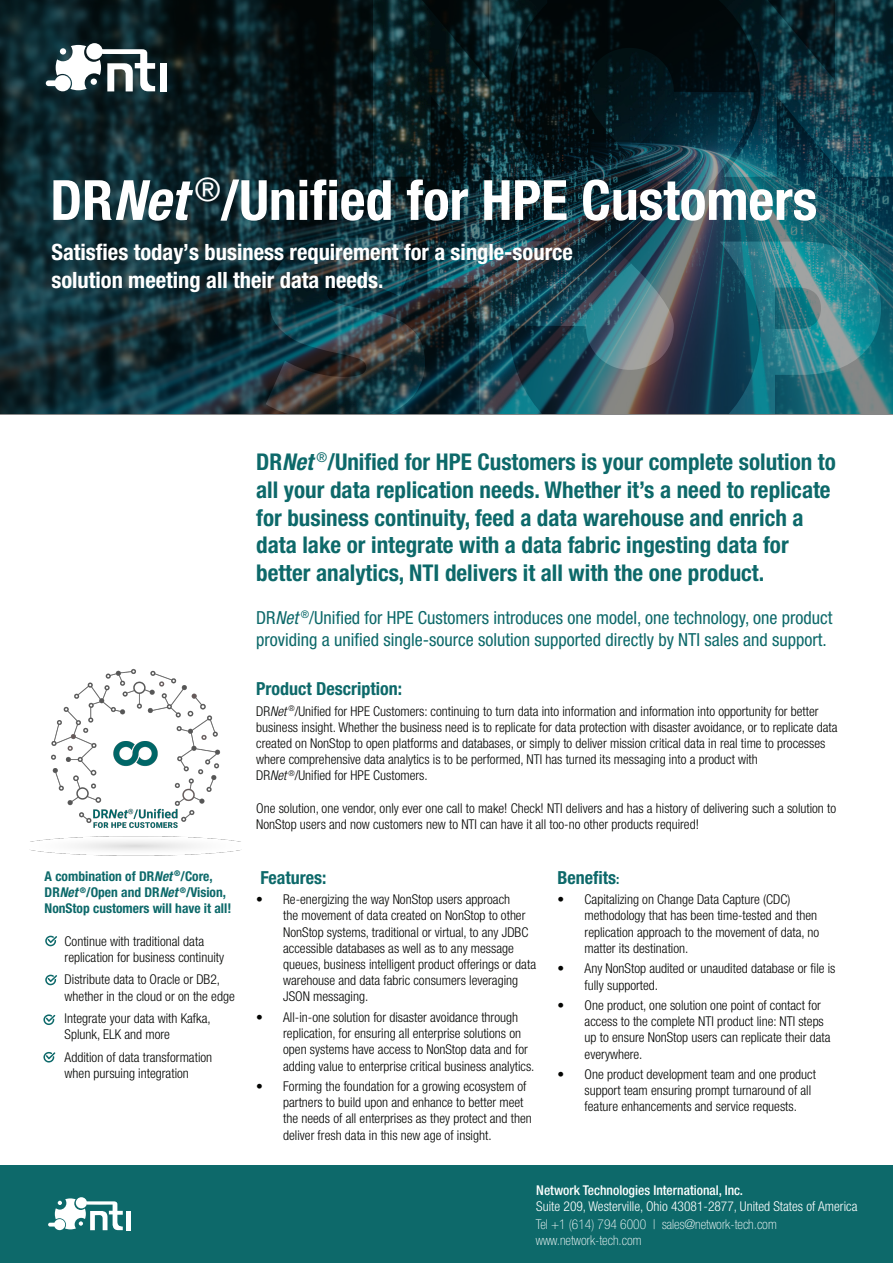
<style>
.page{position:relative;width:893px;height:1263px;background:#fff}
.page>*{position:absolute;margin:0;border:0;box-sizing:border-box;transform-origin:0 0}
.t1{font:700 condensed 55.5px "Helvetica Neue LT Pro";color:#fff}
.t2{font:700 condensed 23.1px/27.8px "Helvetica Neue LT Pro";color:#0d696a}
.t3{font:700 condensed 22.5px/28.3px "Helvetica Neue LT Pro";color:#fff}
.t4{font:condensed 18px/21.6px "Helvetica Neue LT Pro";color:#0d696a}
.t5{font:700 condensed 18px "Helvetica Neue LT Pro";color:#0d696a}
.text{font:300 condensed 13.5px/16.2px "Helvetica Neue LT Pro";color:#040503}
.t6{font:700 condensed 13.5px/16.2px "Helvetica Neue LT Pro";color:#0d696a}
.t7{font:100 condensed 13.5px/16.2px "Helvetica Neue LT Pro";color:#fff}
.t8{font:300 condensed 13.5px "Helvetica Neue LT Pro";color:#fff}
.t9{font:500 condensed 13.5px "Helvetica Neue LT Pro";color:#fff}
.s1{font-style:italic}
.s2{font-size:13.5px}
</style>
<div class="page">
<svg style="left:0;top:0;width:266px;height:415px;background:#112c32"></svg>
<img style="left:266px;top:0;width:627px;height:415px">
<img style="left:30px;top:668px;width:211px;height:188px">
<div style="left:0;top:1165px;width:893px;height:98px;background:#0d696a"></div>
<div style="left:126px;top:1211px;width:5px;height:19px;background:#fff"></div>
<svg style="left:48px;top:1198px;width:75px;height:32px"></svg>
<svg style="left:86px;top:43px;width:17px;height:17px"></svg>
<div style="left:160px;top:63px;width:7px;height:28px;background:#fff"></div>
<svg style="left:46px;top:45px;width:109px;height:46px"></svg>
<svg style="left:45px;top:936px;width:12px;height:11px"></svg>
<svg style="left:45px;top:975px;width:12px;height:11px"></svg>
<svg style="left:43px;top:1014px;width:12px;height:11px"></svg>
<svg style="left:43px;top:1052px;width:12px;height:11px"></svg>
<p class="t1" style="left:50px;top:167px;width:768px">DR<span class="s1">Net</span> <sup>®</sup>/Unified for HPE Customers</p>
<p class="t3" style="left:51px;top:238px;width:523px">Satisfies today’s business requirement for a single-source solution meeting all their data needs.</p>
<p class="t6" style="left:45px;top:868px;width:188px">A combination of DR<span class="s1">Net</span> <sup>®</sup>/Core,<br>DR<span class="s1">Net</span> <sup>®</sup>/Open and DR<span class="s1">Net</span> <sup>®</sup>/Vision,<br>NonStop customers will have it all!</p>
<p class="text" style="left:65px;top:933px;width:161px">Continue with traditional data replication for business continuity</p>
<p class="text" style="left:65px;top:971px;width:172px">Distribute data to Oracle or DB2, whether in the cloud or on the edge</p>
<p class="text" style="left:65px;top:1010px;width:148px">Integrate your data with Kafka,<br>Splunk, ELK and more</p>
<p class="text" style="left:65px;top:1049px;width:149px">Addition of data transformation when pursuing integration</p>
<p class="t2" style="left:256px;top:448px;width:581px">DR<span class="s1">Net</span> <sup>®</sup>/Unified for HPE Customers is your complete solution to all your data replication needs. Whether it’s a need to replicate for business continuity, feed a data warehouse and enrich a data lake or integrate with a data fabric ingesting data for better analytics, NTI delivers it all with the one product.</p>
<p class="t4" style="left:256px;top:607px;width:578px">DR<span class="s1">Net</span> <sup>®</sup>/Unified for HPE Customers introduces one model, one technology, one product providing a unified single-source solution supported directly by NTI sales and support.</p>
<p class="t5" style="left:256px;top:678px;width:147px">Product Description:</p>
<p class="text" style="left:256px;top:703px;width:583px">DR<span class="s1">Net</span> <sup>®</sup>/Unified for HPE Customers: continuing to turn data into information and information into opportunity for better business insight. Whether the business need is to replicate for data protection with disaster avoidance, or to replicate data created on NonStop to open platforms and databases, or simply to deliver mission critical data in real time to processes where comprehensive data analytics is to be performed, NTI has turned its messaging into a product with</p>
<p class="text" style="left:256px;top:767px;width:173px">DR<span class="s1">Net</span> <sup>®</sup>/Unified for HPE Customers.</p>
<p class="text" style="left:256px;top:800px;width:581px">One solution, one vendor, only ever one call to make! Check! NTI delivers and has a history of delivering such a solution to<br>NonStop users and now customers new to NTI can have it all too-no other products required!</p>
<p class="t5" style="left:261px;top:867px;width:67px">Features:</p>
<p class="t5" style="left:558px;top:867px;width:63px">Benefits<span class="s2">:</span></p>
<p class="text" style="left:585px;top:891px;width:236px;text-indent:-27px">• Capitalizing on Change Data Capture (CDC) methodology that has been time-tested and then replication approach to the movement of data, no matter its destination.</p>
<p class="text" style="left:585px;top:960px;width:252px;text-indent:-27px">• Any NonStop audited or unaudited database or file is fully supported.</p>
<p class="text" style="left:585px;top:997px;width:247px;text-indent:-27px">• One product, one solution one point of contact for access to the complete NTI product line: NTI steps up to ensure NonStop users can replicate their data everywhere.</p>
<p class="text" style="left:585px;top:1066px;width:233px;text-indent:-27px">• One product development team and one product support team ensuring prompt turnaround of all feature enhancements and service requests.</p>
<p class="text" style="left:283px;top:891px;width:254px;text-indent:-27px">• Re-energizing the way NonStop users approach<br>the movement of data created on NonStop to other NonStop systems, traditional or virtual, to any JDBC accessible databases as well as to any message queues, business intelligent product offerings or data warehouse and data fabric consumers leveraging JSON messaging.</p>
<p class="text" style="left:283px;top:1009px;width:253px;text-indent:-27px">• All-in-one solution for disaster avoidance through replication, for ensuring all enterprise solutions on open systems have access to NonStop data and for adding value to enterprise critical business analytics.</p>
<p class="text" style="left:283px;top:1078px;width:250px;text-indent:-27px">• Forming the foundation for a growing ecosystem of partners to build upon and enhance to better meet the needs of all enterprises as they protect and then deliver fresh data in this new age of insight.</p>
<p class="t9" style="left:536px;top:1182px;width:208px">Network Technologies International, Inc.</p>
<p class="t8" style="left:536px;top:1198px;width:323px">Suite 209, Westerville, Ohio 43081-2877, United States of America</p>
<p class="t7" style="left:536px;top:1216px;width:242px">Tel +1 (614) 794 6000 | sales@network-tech.com www.network-tech.com</p>
</div>
